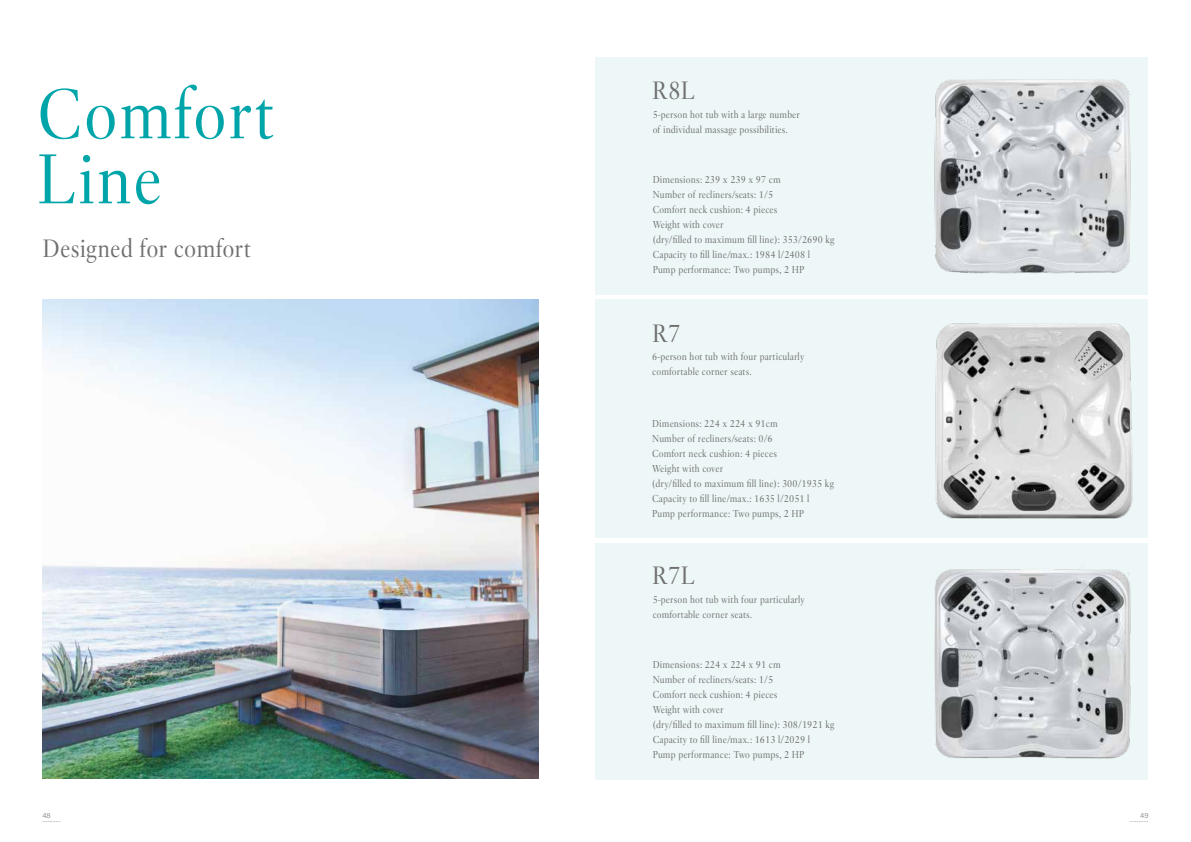
<style>
.page{position:relative;width:1191px;height:842px;background:#fff}
.page>*{position:absolute;margin:0;border:0;box-sizing:border-box;transform-origin:0 0}
.t1{font:70px/65px "Villeroy Boch";letter-spacing:.015em;color:#00a5aa}
.t2{font:25px "Villeroy Boch";letter-spacing:.005em;color:#6f6f6e}
.t3{font:10px/15px "Villeroy Boch";letter-spacing:.01em;color:#6f6f6e}
.t4{font:7px "Villeroy Boch";color:#6f6f6e}
.t5{font:300 7px "Univers BQ";color:#6f6f6e}
</style>
<div class="page">
<img style="left:43px;top:300px;width:496px;height:479px">
<div style="left:595px;top:57px;width:553px;height:237px;background:#edf7f7"></div>
<div style="left:595px;top:300px;width:553px;height:238px;background:#edf7f7"></div>
<div style="left:595px;top:543px;width:553px;height:237px;background:#edf7f7"></div>
<img style="left:935px;top:323px;width:198px;height:196px">
<img style="left:934px;top:79px;width:197px;height:195px">
<img style="left:934px;top:569px;width:197px;height:190px">
<h1 class="t1" style="left:37px;top:81px;width:240px">Comfort<br>Line</h1>
<h2 class="t2" style="left:43px;top:232px;width:210px">Designed for comfort</h2>
<p class="t5" style="left:43px;top:812px;width:10px">48</p>
<p class="t4" style="left:43px;top:815px;width:20px">...........</p>
<h2 class="t2" style="left:652px;top:74px;width:44px">R8L</h2>
<p class="t3" style="left:652px;top:107px;width:149px">5-person hot tub with a large number of individual massage possibilities.</p>
<p class="t3" style="left:652px;top:172px;width:183px">Dimensions: 239 x 239 x 97 cm<br>Number of recliners/seats: 1/5<br>Comfort neck cushion: 4 pieces<br>Weight with cover<br>(dry/filled to maximum fill line): 353/2690 kg<br>Capacity to fill line/max.: 1984 l/2408 l<br>Pump performance: Two pumps, 2 HP</p>
<h2 class="t2" style="left:652px;top:317px;width:30px">R7</h2>
<p class="t3" style="left:652px;top:348px;width:154px">6-person hot tub with four particularly comfortable corner seats.</p>
<p class="t3" style="left:652px;top:416px;width:183px">Dimensions: 224 x 224 x 91cm<br>Number of recliners/seats: 0/6<br>Comfort neck cushion: 4 pieces<br>Weight with cover<br>(dry/filled to maximum fill line): 300/1935 kg<br>Capacity to fill line/max.: 1635 l/2051 l<br>Pump performance: Two pumps, 2 HP</p>
<h2 class="t2" style="left:652px;top:559px;width:44px">R7L</h2>
<p class="t3" style="left:652px;top:592px;width:154px">5-person hot tub with four particularly comfortable corner seats.</p>
<p class="t3" style="left:652px;top:657px;width:183px">Dimensions: 224 x 224 x 91 cm<br>Number of recliners/seats: 1/5<br>Comfort neck cushion: 4 pieces<br>Weight with cover<br>(dry/filled to maximum fill line): 308/1921 kg<br>Capacity to fill line/max.: 1613 l/2029 l<br>Pump performance: Two pumps, 2 HP</p>
<p class="t5" style="left:1140px;top:812px;width:10px">49</p>
<p class="t4" style="left:1130px;top:815px;width:20px">...........</p>
</div>
